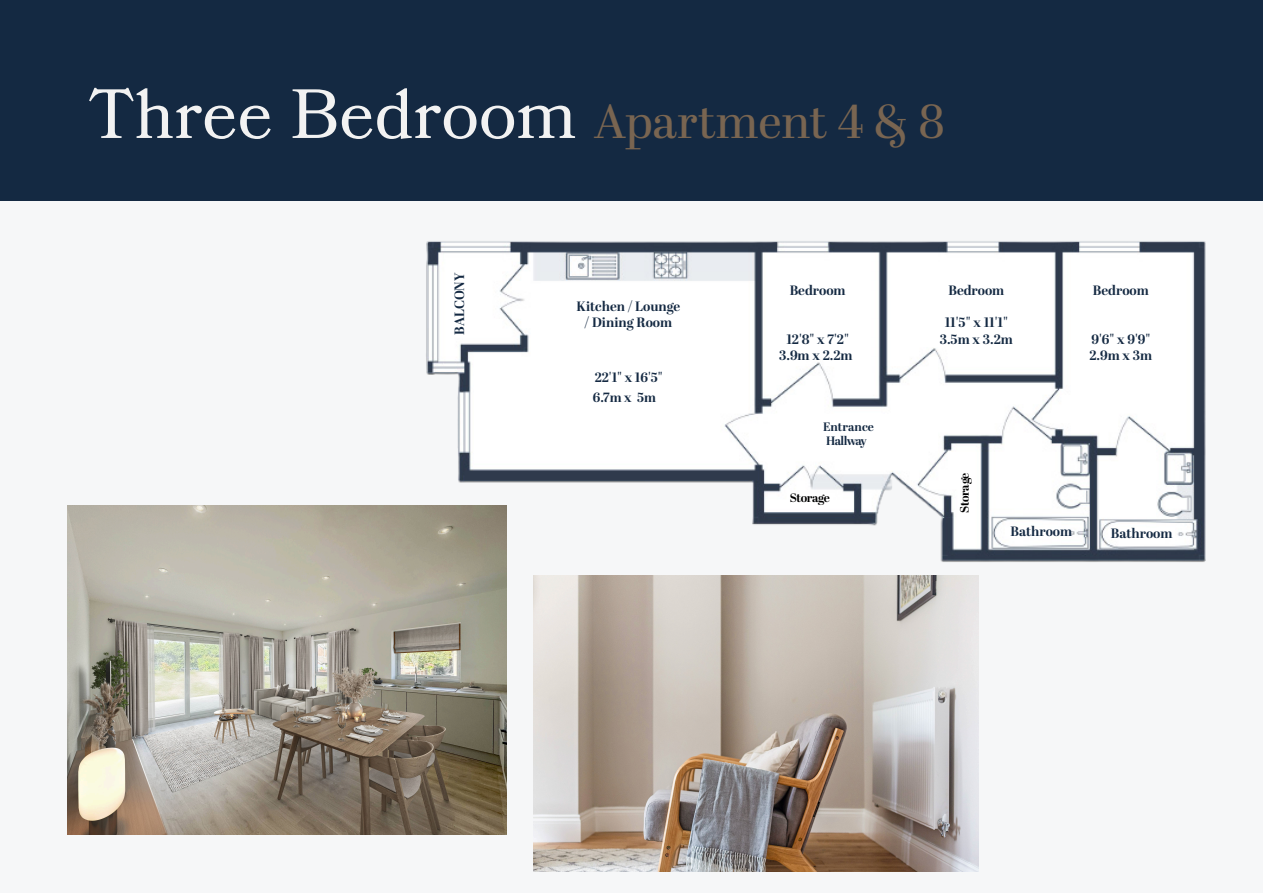
<style>
.page{position:relative;width:1263px;height:893px;background:#f6f7f8}
.page>*{position:absolute;margin:0;border:0;box-sizing:border-box;transform-origin:0 0}
.t1{font:69.45px "Bookmania";color:#f2f2f2}
.t2{font:700 13.5px/16.2px "Abril Display";color:#142942;text-align:center}
.t3{font:700 13.35px "Abril Display";color:#142942}
.t4{font:700 12.15px/14.4px "Abril Display";letter-spacing:-.025em;color:#142942}
.t5{font:700 12.15px "Abril Display";letter-spacing:-.035em;color:#000}
.s1{font-family:"Abril Display";font-size:47.55px;color:#796551}
</style>
<div class="page">
<img style="left:399px;top:200px;width:813px;height:444px">
<img style="left:68px;top:505px;width:439px;height:330px">
<img style="left:534px;top:576px;width:444px;height:296px">
<div style="left:0;top:0;width:1263px;height:200px;background:#142942"></div>
<h1 class="t1" style="left:88px;top:73px;width:858px">Three Bedroom <span class="s1">Apartment 4 &amp; 8</span></h1>
<p class="t2" style="left:452px;top:335px;width:63px;rotate:-90deg">BALCONY</p>
<p class="t2" style="left:577px;top:299px;width:105px">Kitchen / Lounge / Dining Room</p>
<p class="t3" style="left:595px;top:368px;width:69px">22'1" x 16'5"</p>
<p class="t3" style="left:593px;top:388px;width:65px">6.7m x 5m</p>
<p class="t2" style="left:790px;top:283px;width:58px">Bedroom</p>
<p class="t2" style="left:779px;top:332px;width:75px">12'8" x 7'2"<br>3.9m x 2.2m</p>
<p class="t4" style="left:823px;top:420px;width:52px">Entrance<br>Hallway</p>
<p class="t5" style="left:790px;top:490px;width:42px">Storage</p>
<p class="t2" style="left:948px;top:283px;width:58px">Bedroom</p>
<p class="t2" style="left:940px;top:315px;width:75px">11'5" x 11'1"<br>3.5m x 3.2m</p>
<p class="t5" style="left:956px;top:513px;width:42px;rotate:-90deg">Storage</p>
<p class="t2" style="left:1093px;top:283px;width:58px">Bedroom</p>
<p class="t2" style="left:1089px;top:332px;width:64px;text-align:left">9'6" x 9'9"<br>2.9m x 3m</p>
<p class="t2" style="left:1010px;top:524px;width:63px">Bathroom</p>
<p class="t2" style="left:1111px;top:526px;width:63px">Bathroom</p>
</div>
